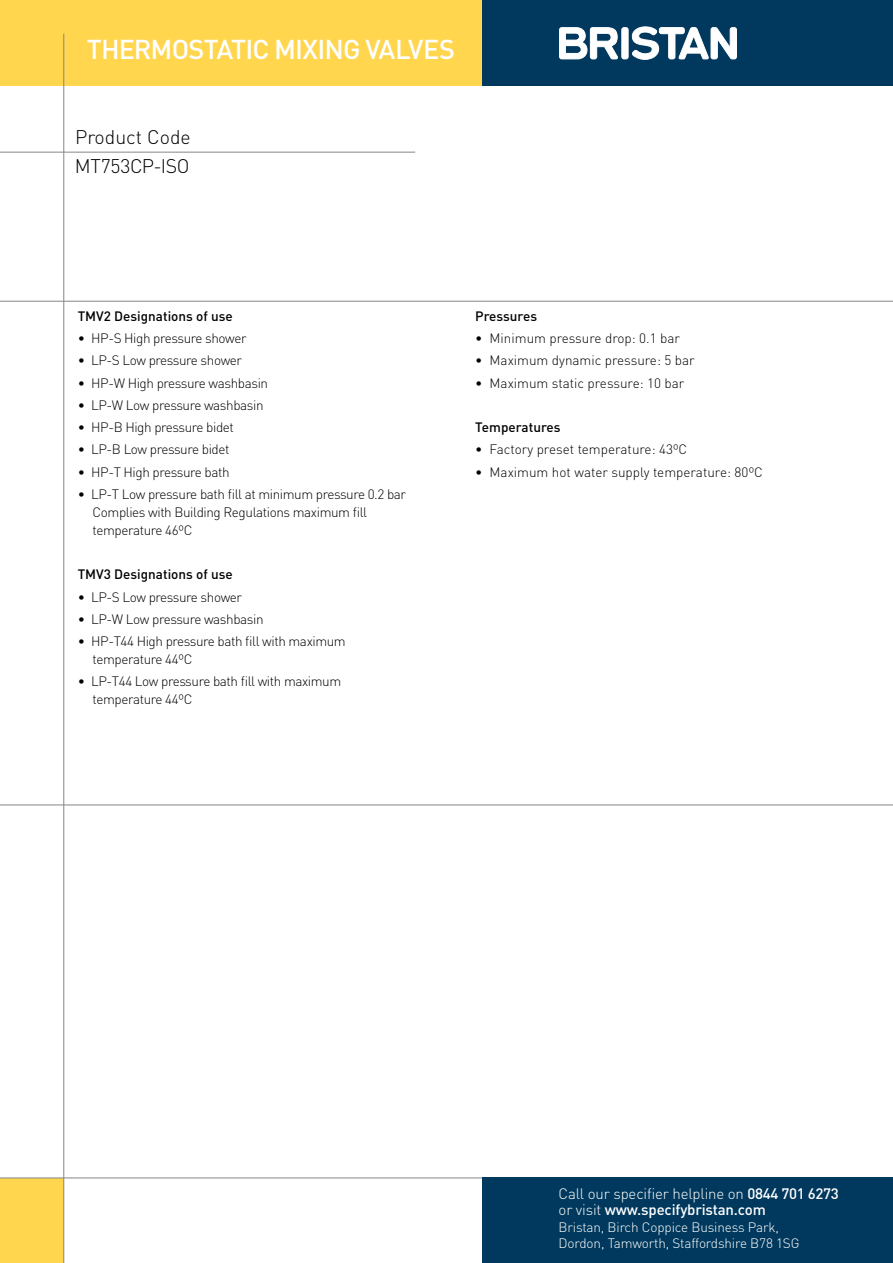
<style>
.page{position:relative;width:893px;height:1263px;background:#fff}
.page>*{position:absolute;margin:0;border:0;box-sizing:border-box;transform-origin:0 0}
.t1{font:500 27px "DIN";letter-spacing:-.035em;color:#fff}
.t2{font:300 19.5px "DIN";color:#000}
.t3{font:300 19.5px "DIN";letter-spacing:-.02em;color:#000}
.t4{font:300 15px/16.5px "DIN";letter-spacing:-.01em;color:#fff}
.t5{font:300 13.5px/18px "DIN";letter-spacing:-.03em;color:#000}
.t6{font:300 13.5px "DIN";color:#000}
.t7{font:300 13.5px/16.5px "DIN";letter-spacing:-.01em;color:#fff}
.t8{font:500 13.5px "DIN";color:#000}
.s1{font-weight:500}
</style>
<div class="page">
<div style="left:0;top:1178px;width:64px;height:85px;background:#ffd64e"></div>
<div style="left:0;top:0;width:893px;height:85px;background:#ffd64e"></div>
<hr style="left:0;top:805px;width:893px;height:1px;background:#868689">
<hr style="left:0;top:1178px;width:893px;height:1px;background:#868689">
<hr style="left:0;top:301px;width:893px;height:1px;background:#868689">
<hr style="left:64px;top:34px;width:1px;height:1229px;background:#868689">
<div style="left:482px;top:0;width:411px;height:85px;background:#00395d"></div>
<div style="left:622px;top:28px;width:6px;height:31px;background:#fff;border-radius:2px"></div>
<div style="left:622px;top:27px;width:6px;height:32px;border:1px solid #fff;border-radius:2px"></div>
<svg style="left:559px;top:27px;width:59px;height:32px"></svg>
<svg style="left:632px;top:27px;width:105px;height:33px"></svg>
<div style="left:482px;top:1178px;width:411px;height:85px;background:#00395d"></div>
<hr style="left:0;top:152px;width:415px;height:1px;background:#868689">
<h1 class="t1" style="left:87px;top:32px;width:370px">THERMOSTATIC MIXING VALVES</h1>
<h2 class="t2" style="left:75px;top:125px;width:117px">Product Code</h2>
<h2 class="t3" style="left:75px;top:154px;width:116px">MT753CP-ISO</h2>
<p class="t8" style="left:78px;top:307px;width:157px">TMV2 Designations of use</p>
<p class="t5" style="left:78px;top:329px;width:170px">• HP-S High pressure shower</p>
<p class="t5" style="left:78px;top:351px;width:166px">• LP-S Low pressure shower</p>
<p class="t5" style="left:78px;top:374px;width:192px">• HP-W High pressure washbasin</p>
<p class="t5" style="left:78px;top:396px;width:187px">• LP-W Low pressure washbasin</p>
<p class="t5" style="left:78px;top:418px;width:158px">• HP-B High pressure bidet</p>
<p class="t5" style="left:78px;top:440px;width:153px">• LP-B Low pressure bidet</p>
<p class="t5" style="left:78px;top:463px;width:153px">• HP-T High pressure bath</p>
<p class="t5" style="left:93px;top:485px;width:315px;text-indent:-15px">• LP-T Low pressure bath fill at minimum pressure 0.2 bar<br>Complies with Building Regulations maximum fill temperature 46ºC</p>
<p class="t8" style="left:78px;top:566px;width:157px">TMV3 Designations of use</p>
<p class="t5" style="left:78px;top:588px;width:166px">• LP-S Low pressure shower</p>
<p class="t5" style="left:78px;top:610px;width:187px">• LP-W Low pressure washbasin</p>
<p class="t5" style="left:93px;top:632px;width:255px;text-indent:-15px">• HP-T44 High pressure bath fill with maximum temperature 44ºC</p>
<p class="t5" style="left:93px;top:672px;width:250px;text-indent:-15px">• LP-T44 Low pressure bath fill with maximum temperature 44ºC</p>
<p class="t8" style="left:475px;top:307px;width:63px">Pressures</p>
<p class="t6" style="left:475px;top:330px;width:206px">• Minimum pressure drop: 0.1 bar</p>
<p class="t6" style="left:475px;top:352px;width:221px">• Maximum dynamic pressure: 5 bar</p>
<p class="t6" style="left:475px;top:374px;width:211px">• Maximum static pressure: 10 bar</p>
<p class="t8" style="left:475px;top:419px;width:87px">Temperatures</p>
<p class="t6" style="left:475px;top:441px;width:214px">• Factory preset temperature: 43ºC</p>
<p class="t6" style="left:475px;top:463px;width:289px">• Maximum hot water supply temperature: 80ºC</p>
<p class="t4" style="left:559px;top:1185px;width:282px">Call our specifier helpline on <span class="s1">0844 701 6273 </span>or visit <span class="s1">www.specifybristan.com</span></p>
<p class="t7" style="left:559px;top:1218px;width:242px">Bristan, Birch Coppice Business Park,<br>Dordon, Tamworth, Staffordshire B78 1SG</p>
</div>
